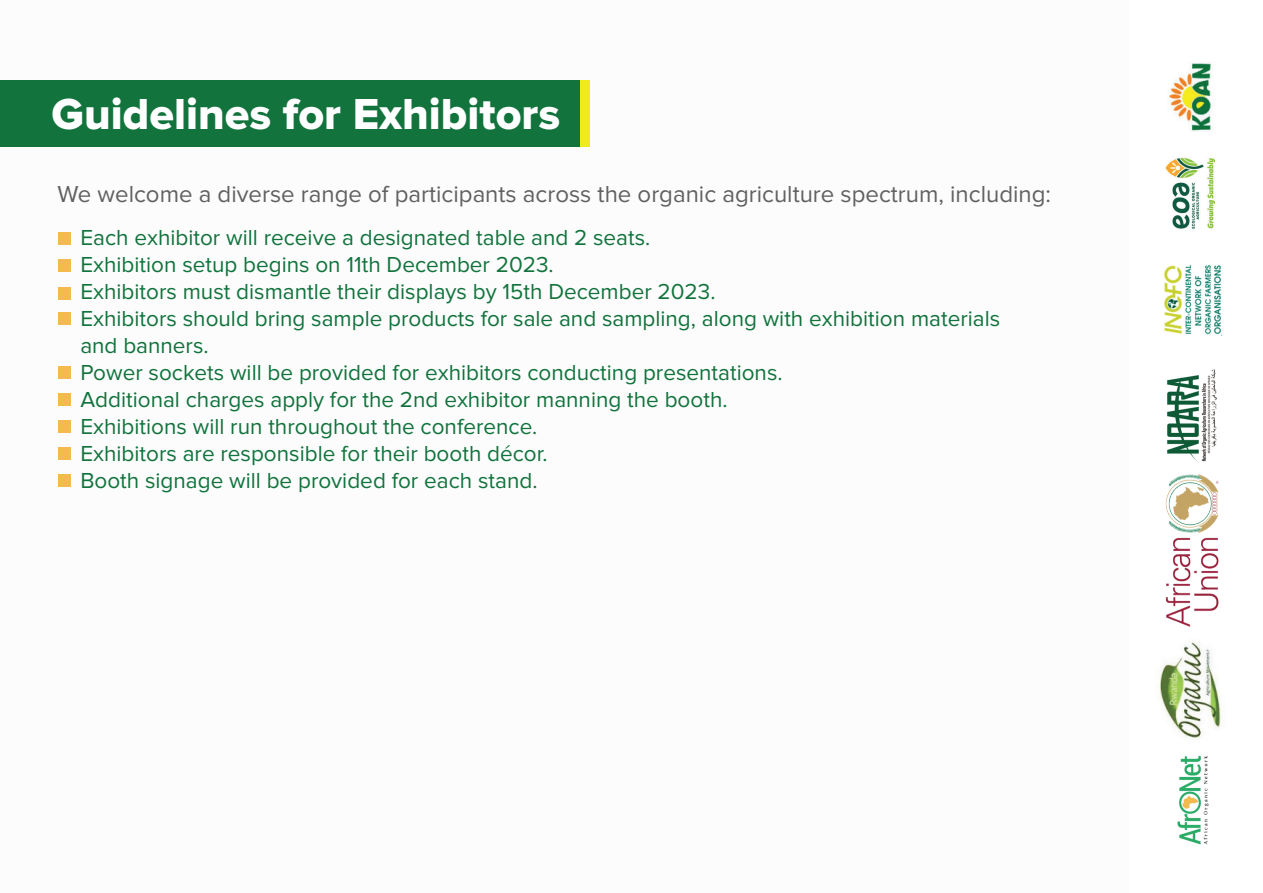
<style>
.page{position:relative;width:1263px;height:893px;background:#fff}
.page>*{position:absolute;margin:0;border:0;box-sizing:border-box;transform-origin:0 0}
.t1{font:45px "Proxima Nova Extrabld";color:#fff}
.t2{font:24px "Proxima Nova";color:#606160}
.t3{font:22.5px/27px "Proxima Nova";color:#12733d}
</style>
<div class="page">
<div style="left:211px;top:80px;width:379px;height:67px;background:#f1ea21"></div>
<div style="left:0;top:80px;width:579px;height:67px;background:#12733d"></div>
<div style="left:58px;top:232px;width:13px;height:13px;background:#f4ba4b"></div>
<div style="left:58px;top:260px;width:13px;height:12px;background:#f4ba4b"></div>
<div style="left:58px;top:287px;width:13px;height:12px;background:#f4ba4b"></div>
<div style="left:58px;top:312px;width:13px;height:12px;background:#f4ba4b"></div>
<div style="left:58px;top:366px;width:13px;height:12px;background:#f4ba4b"></div>
<div style="left:58px;top:393px;width:13px;height:12px;background:#f4ba4b"></div>
<div style="left:58px;top:420px;width:13px;height:12px;background:#f4ba4b"></div>
<div style="left:58px;top:447px;width:13px;height:12px;background:#f4ba4b"></div>
<div style="left:58px;top:474px;width:13px;height:12px;background:#f4ba4b"></div>
<img style="left:1167px;top:369px;width:51px;height:93px">
<img style="left:1177px;top:755px;width:32px;height:90px">
<img style="left:1169px;top:63px;width:44px;height:69px">
<img style="left:1159px;top:641px;width:62px;height:97px">
<img style="left:1164px;top:265px;width:59px;height:71px">
<img style="left:1165px;top:157px;width:50px;height:72px">
<img style="left:1165px;top:474px;width:54px;height:153px">
<h1 class="t1" style="left:52px;top:88px;width:510px">Guidelines for Exhibitors</h1>
<p class="t2" style="left:58px;top:181px;width:995px">We welcome a diverse range of participants across the organic agriculture spectrum, including:</p>
<p class="t3" style="left:80px;top:224px;width:921px">Each exhibitor will receive a designated table and 2 seats.<br>Exhibition setup begins on 11th December 2023.<br>Exhibitors must dismantle their displays by 15th December 2023.<br>Exhibitors should bring sample products for sale and sampling, along with exhibition materials and banners.<br>Power sockets will be provided for exhibitors conducting presentations.<br>Additional charges apply for the 2nd exhibitor manning the booth.<br>Exhibitions will run throughout the conference.<br>Exhibitors are responsible for their booth décor.<br>Booth signage will be provided for each stand.</p>
</div>
